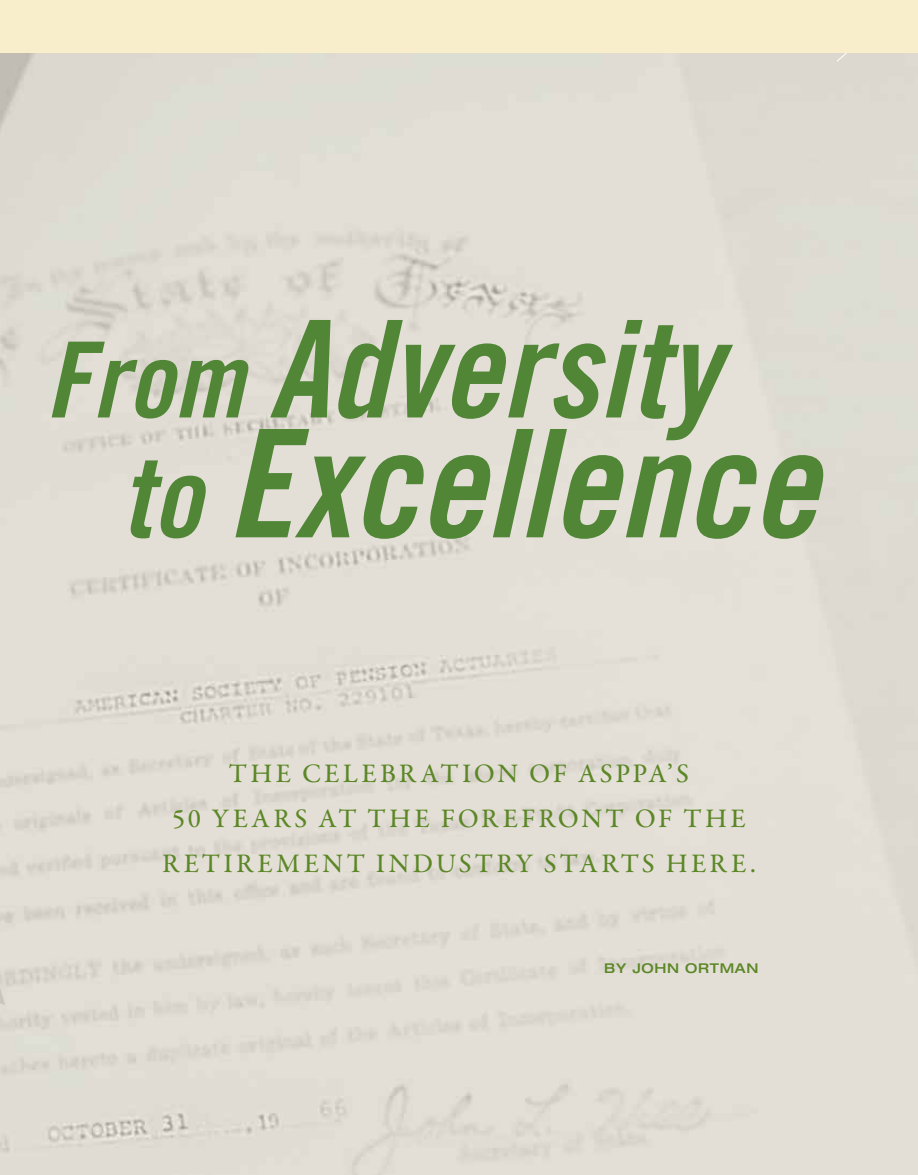
<style>
.page{position:relative;width:918px;height:1175px;background:#fff}
.page>*{position:absolute;margin:0;border:0;box-sizing:border-box;transform-origin:0 0}
.t1{font:150px "Trade Gothic LT Std Bd Cn 20 Obl";color:#508636}
.t2{font:135px "Trade Gothic LT Std Bd Cn 20 Obl";color:#508636}
.t3{font:500 27px/45px "Garamond Premr Pro";letter-spacing:.12em;color:#5c8727;text-align:center}
.t4{font:500 expanded 13.5px "Helvetica Neue LT Pro";letter-spacing:.05em;color:#5c8727}
.s1{font-size:105px}
.s2{font-size:112.5px}
</style>
<div class="page">
<div style="left:0;top:52px;width:918px;height:1122px;background:#e3dfd6"></div>
<svg style="left:0;top:962px;width:5px;height:43px"></svg>
<svg style="left:836px;top:52px;width:82px;height:10px"></svg>
<div style="left:0;top:0;width:918px;height:52px;background:#f9eecc"></div>
<h2 class="t2" style="left:45px;top:287px;width:675px"><span class="s1">From</span> Adversity</h2>
<h1 class="t1" style="left:120px;top:392px;width:699px"><span class="s2">to</span> Excellence</h1>
<p class="t3" style="left:162px;top:751px;width:595px">THE CELEBRATION OF ASPPA’S<br>50 YEARS AT THE FOREFRONT OF THE<br>RETIREMENT INDUSTRY STARTS HERE.</p>
<p class="t4" style="left:604px;top:959px;width:156px">BY JOHN ORTMAN</p>
</div>
